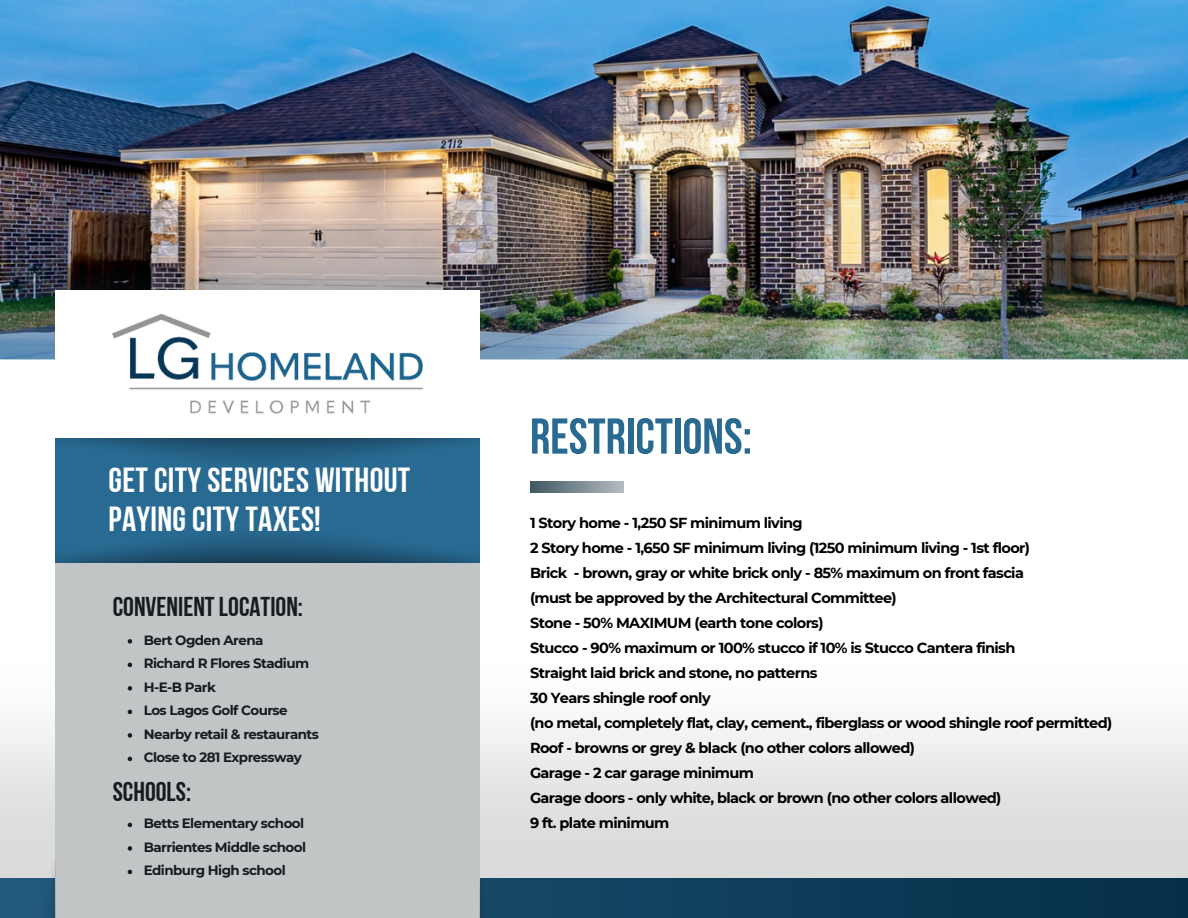
<style>
.page{position:relative;width:1188px;height:918px;background:#fff}
.page>*{position:absolute;margin:0;border:0;box-sizing:border-box;transform-origin:0 0}
.t1{font:50.25px "Bebas Neue Cyrillic";color:#296a92}
.t2{font:34.8px/38.2px "Bebas Neue Cyrillic";letter-spacing:.01em;color:#fff}
.t3{font:27.15px "Bebas Neue Cyrillic";color:#181a1f}
.t4{font:700 14.55px/24.9px "Montserrat";letter-spacing:-.04em;color:#000}
.t5{font:700 13.5px "Montserrat";letter-spacing:-.04em;color:#181a1f}
</style>
<div class="page">
<img style="left:0;top:729px;width:1188px;height:189px">
<img style="left:0;top:0;width:1188px;height:359px">
<svg style="left:530px;top:481px;width:93px;height:11px"></svg>
<div style="left:55px;top:435px;width:425px;height:483px;background:#c2c5c6"></div>
<svg style="left:55px;top:435px;width:425px;height:128px;background:#26648a"></svg>
<img style="left:480px;top:879px;width:16px;height:39px">
<img style="left:39px;top:859px;width:16px;height:59px">
<svg style="left:128px;top:639px;width:4px;height:5px"></svg>
<svg style="left:128px;top:663px;width:4px;height:4px"></svg>
<svg style="left:128px;top:686px;width:4px;height:5px"></svg>
<svg style="left:128px;top:710px;width:4px;height:4px"></svg>
<svg style="left:128px;top:733px;width:4px;height:5px"></svg>
<svg style="left:128px;top:757px;width:4px;height:4px"></svg>
<svg style="left:128px;top:823px;width:4px;height:4px"></svg>
<svg style="left:128px;top:846px;width:4px;height:5px"></svg>
<svg style="left:128px;top:870px;width:4px;height:4px"></svg>
<div style="left:55px;top:291px;width:425px;height:147px;background:#fff"></div>
<img style="left:113px;top:315px;width:309px;height:99px">
<p class="t2" style="left:109px;top:465px;width:303px">GET CITY SERVICES WITHOUT<br>PAYING CITY TAXES!</p>
<p class="t3" style="left:113px;top:596px;width:192px">CONVENIENTLOCATION:</p>
<h1 class="t5" style="left:144px;top:632px;width:121px">Bert Ogden Arena</h1>
<p class="t5" style="left:144px;top:655px;width:167px">Richard R Flores Stadium</p>
<p class="t5" style="left:144px;top:679px;width:74px">H-E-B Park</p>
<h2 class="t5" style="left:144px;top:702px;width:145px">Los Lagos Golf Course</h2>
<h4 class="t5" style="left:144px;top:726px;width:177px">Nearby retail &amp; restaurants</h4>
<p class="t5" style="left:144px;top:749px;width:160px">Close to 281 Expressway</p>
<p class="t3" style="left:113px;top:780px;width:80px">SCHOOLS:</p>
<p class="t5" style="left:144px;top:815px;width:162px">Betts Elementary school</p>
<p class="t5" style="left:144px;top:839px;width:164px">Barrientes Middle school</p>
<p class="t5" style="left:144px;top:862px;width:144px">Edinburg High school</p>
<p class="t1" style="left:530px;top:416px;width:223px">RESTRICTIONS:</p>
<p class="t4" style="left:530px;top:511px;width:584px">1 Story home - 1,250 SF minimum living<br>2 Story home - 1,650 SF minimum living (1250 minimum living - 1st floor)<br>Brick - brown, gray or white brick only - 85% maximum on front fascia<br>(must be approved by the Architectural Committee)<br>Stone - 50% MAXIMUM (earth tone colors)<br>Stucco - 90% maximum or 100% stucco if 10% is Stucco Cantera finish<br>Straight laid brick and stone, no patterns<br>30 Years shingle roof only<br>(no metal, completely flat, clay, cement., fiberglass or wood shingle roof permitted)<br>Roof - browns or grey &amp; black (no other colors allowed)<br>Garage - 2 car garage minimum<br>Garage doors - only white, black or brown (no other colors allowed)<br>9 ft. plate minimum</p>
</div>
